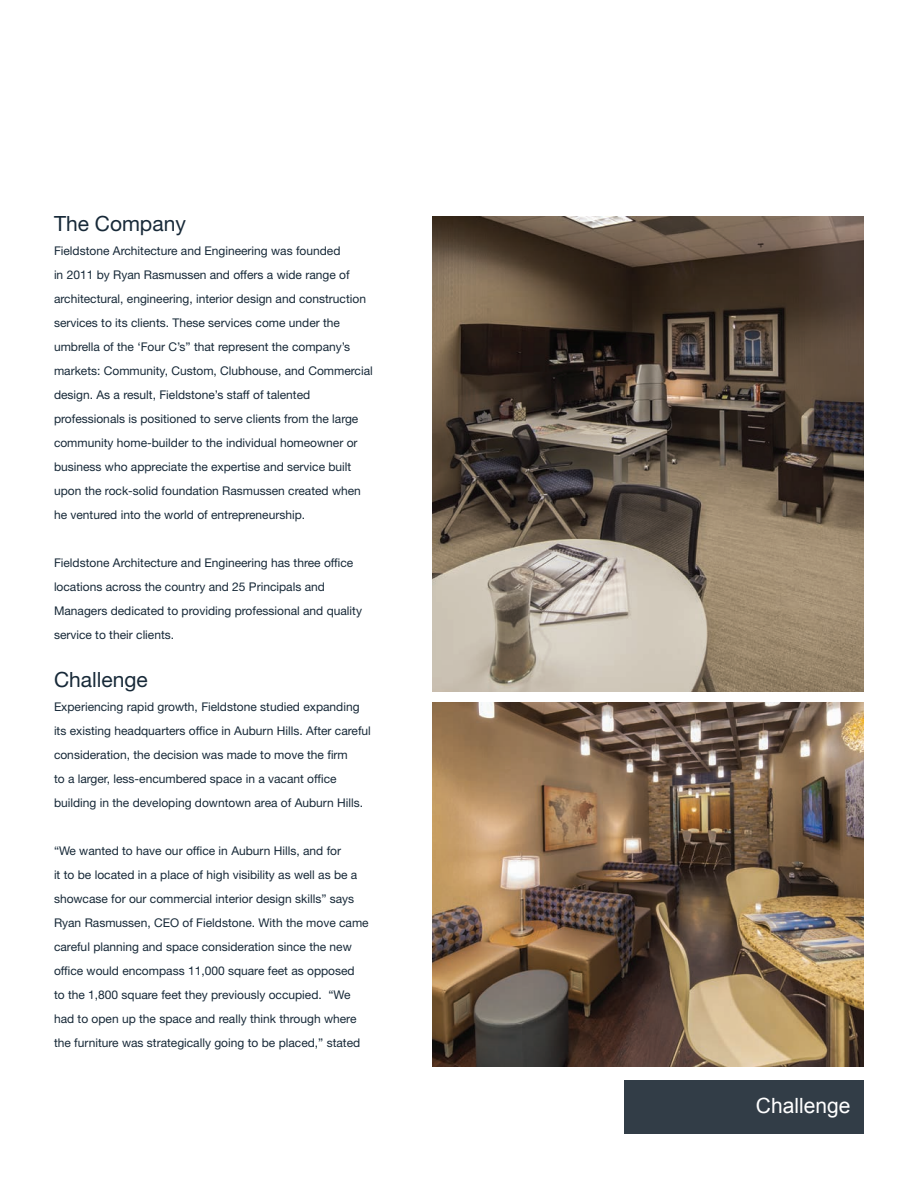
<style>
.page{position:relative;width:918px;height:1188px;background:#fff}
.page>*{position:absolute;margin:0;border:0;box-sizing:border-box;transform-origin:0 0}
.t1{font:21px "Helvetica Neue LT Std";color:#172938}
.t2{font:21px "Arial";color:#fff}
.t3{font:12px/24px "Helvetica Neue LT Std";color:#172938}
</style>
<div class="page">
<img style="left:432px;top:216px;width:432px;height:476px">
<img style="left:432px;top:702px;width:432px;height:365px">
<div style="left:624px;top:1080px;width:240px;height:54px;background:#323d47"></div>
<h1 class="t1" style="left:54px;top:211px;width:133px">The Company</h1>
<p class="t3" style="left:54px;top:239px;width:320px">Fieldstone Architecture and Engineering was founded<br>in 2011 by Ryan Rasmussen and offers a wide range of architectural, engineering, interior design and construction services to its clients. These services come under the umbrella of the ‘Four C’s” that represent the company’s markets: Community, Custom, Clubhouse, and Commercial design. As a result, Fieldstone’s staff of talented professionals is positioned to serve clients from the large community home-builder to the individual homeowner or business who appreciate the expertise and service built upon the rock-solid foundation Rasmussen created when he ventured into the world of entrepreneurship.</p>
<p class="t3" style="left:54px;top:551px;width:310px">Fieldstone Architecture and Engineering has three office locations across the country and 25 Principals and Managers dedicated to providing professional and quality service to their clients.</p>
<h1 class="t1" style="left:54px;top:667px;width:95px">Challenge</h1>
<p class="t3" style="left:54px;top:695px;width:318px">Experiencing rapid growth, Fieldstone studied expanding its existing headquarters office in Auburn Hills. After careful consideration, the decision was made to move the firm<br>to a larger, less-encumbered space in a vacant office building in the developing downtown area of Auburn Hills.</p>
<p class="t3" style="left:54px;top:839px;width:316px">“We wanted to have our office in Auburn Hills, and for<br>it to be located in a place of high visibility as well as be a showcase for our commercial interior design skills” says Ryan Rasmussen, CEO of Fieldstone. With the move came careful planning and space consideration since the new office would encompass 11,000 square feet as opposed<br>to the 1,800 square feet they previously occupied. “We had to open up the space and really think through where the furniture was strategically going to be placed,” stated</p>
<h1 class="t2" style="left:756px;top:1092px;width:96px">Challenge</h1>
</div>
